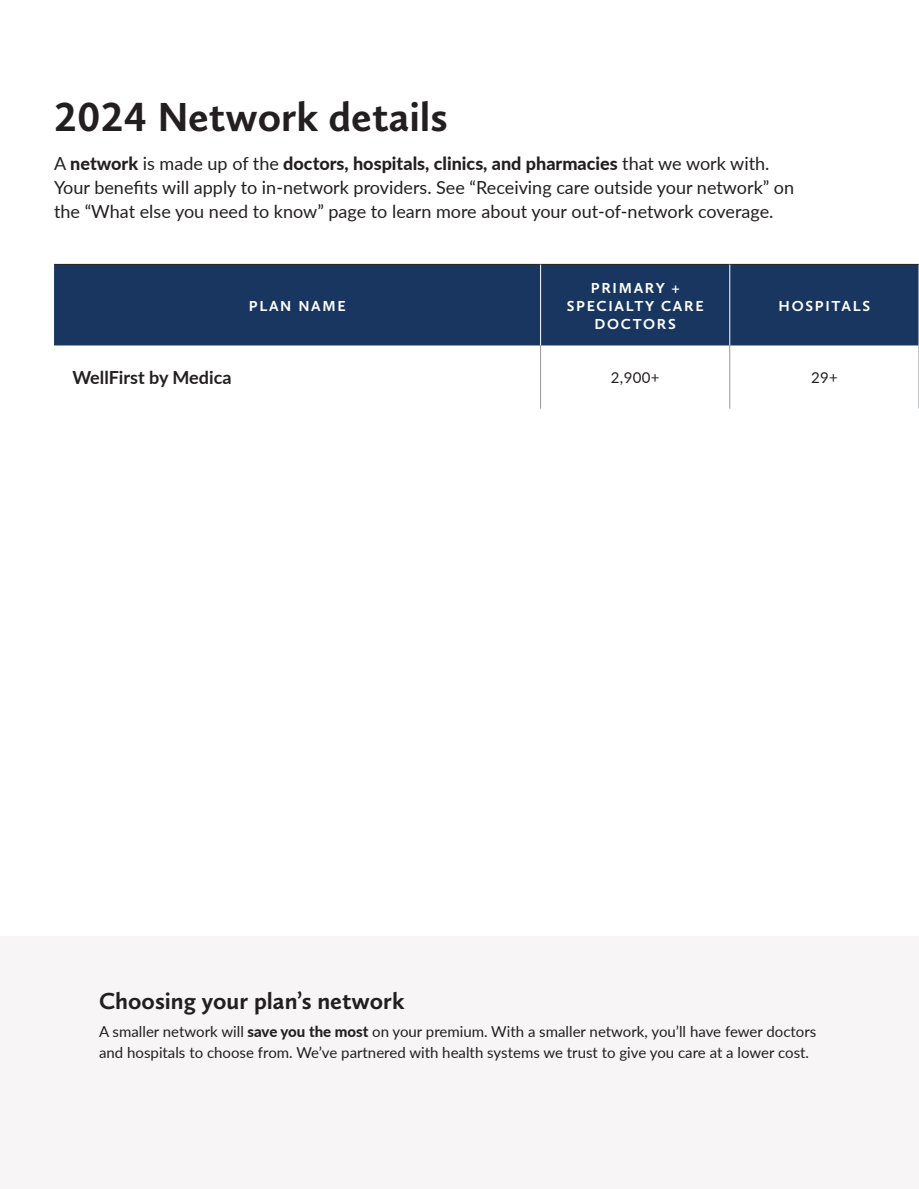
<style>
.page{position:relative;width:919px;height:1189px;background:#fff}
.page>*{position:absolute;margin:0;border:0;box-sizing:border-box;transform-origin:0 0}
.t1{font:700 42px "Calluna Sans";color:#231f20}
.t2{font:700 24px "Calluna Sans";color:#231f20}
.t3{font:18px/24px "Lato";color:#231f20}
.t4{font:700 18px "Lato";color:#231f20}
.t5{font:15px/21px "Lato";color:#231f20}
.t6{font:700 15px/18px "Calluna Sans";letter-spacing:.115em;color:#fff;text-align:center}
.s1{font-weight:800}
</style>
<div class="page">
<div style="left:0;top:935px;width:918px;height:253px;background:#f8f5f6"></div>
<div style="left:54px;top:265px;width:864px;height:80px;background:#18365f"></div>
<hr style="left:54px;top:264px;width:486px;height:1px;background:#231f20">
<hr style="left:540px;top:264px;width:189px;height:1px;background:#231f20">
<hr style="left:729px;top:264px;width:189px;height:1px;background:#231f20">
<hr style="left:540px;top:264px;width:1px;height:81px;background:#fff">
<hr style="left:729px;top:264px;width:1px;height:81px;background:#fff">
<hr style="left:729px;top:345px;width:1px;height:63px;background:#939598">
<hr style="left:918px;top:345px;width:1px;height:63px;background:#939598">
<hr style="left:540px;top:345px;width:1px;height:63px;background:#939598">
<h1 class="t1" style="left:54px;top:90px;width:395px">2024 Network details</h1>
<p class="t3" style="left:54px;top:150px;width:741px">A <span class="s1">network</span> is made up of the <span class="s1">doctors, hospitals, clinics, and pharmacies</span> that we work with.<br>Your benefits will apply to in-network providers. See “Receiving care outside your network” on the “What else you need to know” page to learn more about your out-of-network coverage.</p>
<p class="t6" style="left:249px;top:296px;width:98px">PLAN NAME</p>
<p class="t6" style="left:566px;top:278px;width:138px">PRIMARY +<br>SPECIALTY CARE<br>DOCTORS</p>
<p class="t6" style="left:778px;top:296px;width:93px">HOSPITALS</p>
<p class="t4" style="left:72px;top:364px;width:160px">WellFirst by Medica</p>
<p class="t5" style="left:610px;top:366px;width:50px">2,900+</p>
<p class="t5" style="left:810px;top:366px;width:28px">29+</p>
<h2 class="t2" style="left:99px;top:985px;width:307px">Choosing your plan’s network</h2>
<p class="t5" style="left:99px;top:1019px;width:718px">A smaller network will <span class="s1">save you the most</span> on your premium. With a smaller network, you’ll have fewer doctors and hospitals to choose from. We’ve partnered with health systems we trust to give you care at a lower cost.</p>
</div>
